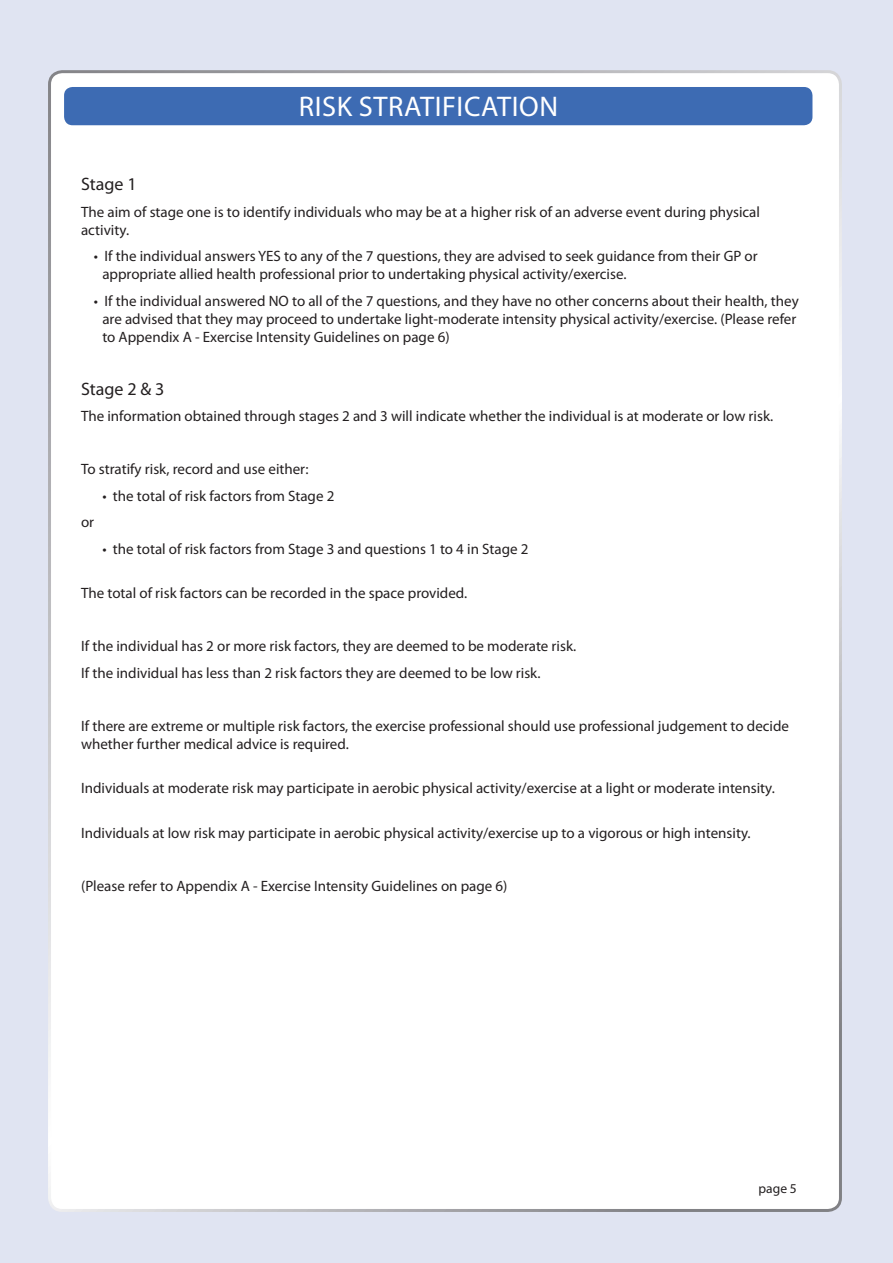
<style>
.page{position:relative;width:893px;height:1263px;background:#e0e4f2}
.page>*{position:absolute;margin:0;border:0;box-sizing:border-box;transform-origin:0 0}
.t1{font:28.5px "Myriad Pro";letter-spacing:.02em;color:#fff}
.Prose{font:18px "Myriad Pro";color:#231f20}
.Prose-2{font:15px/18px "Myriad Pro";color:#231f20}
.t2{font:13.5px "Myriad Pro";color:#231f20}
</style>
<div class="page">
<div style="left:50px;top:72px;width:790px;height:1138px;background:#fff;border-radius:13px"></div>
<div style="left:64px;top:87px;width:748px;height:38px;background:#3d6bb3;border-radius:9px"></div>
<p class="t1" style="left:299px;top:89px;width:261px">RISK STRATIFICATION</p>
<p class="Prose" style="left:81px;top:173px;width:57px">Stage 1</p>
<p class="Prose-2" style="left:81px;top:203px;width:680px">The aim of stage one is to identify individuals who may be at a higher risk of an adverse event during physical activity.</p>
<p class="Prose-2" style="left:102px;top:247px;width:657px;text-indent:-9px">• If the individual answers YES to any of the 7 questions, they are advised to seek guidance from their GP or appropriate allied health professional prior to undertaking physical activity/exercise.</p>
<p class="Prose-2" style="left:102px;top:292px;width:698px;text-indent:-9px">• If the individual answered NO to all of the 7 questions, and they have no other concerns about their health, they are advised that they may proceed to undertake light-moderate intensity physical activity/exercise. (Please refer to Appendix A - Exercise Intensity Guidelines on page 6)</p>
<p class="Prose" style="left:81px;top:378px;width:85px">Stage 2 &amp; 3</p>
<p class="Prose-2" style="left:81px;top:407px;width:694px">The information obtained through stages 2 and 3 will indicate whether the individual is at moderate or low risk.</p>
<p class="Prose-2" style="left:81px;top:460px;width:229px">To stratify risk, record and use either:</p>
<p class="Prose-2" style="left:102px;top:487px;width:234px">• the total of risk factors from Stage 2</p>
<p class="Prose-2" style="left:81px;top:513px;width:15px">or</p>
<p class="Prose-2" style="left:102px;top:540px;width:428px">• the total of risk factors from Stage 3 and questions 1 to 4 in Stage 2</p>
<p class="Prose-2" style="left:81px;top:584px;width:388px">The total of risk factors can be recorded in the space provided.</p>
<p class="Prose-2" style="left:81px;top:637px;width:497px">If the individual has 2 or more risk factors, they are deemed to be moderate risk.</p>
<p class="Prose-2" style="left:81px;top:664px;width:461px">If the individual has less than 2 risk factors they are deemed to be low risk.</p>
<p class="Prose-2" style="left:81px;top:717px;width:709px">If there are extreme or multiple risk factors, the exercise professional should use professional judgement to decide whether further medical advice is required.</p>
<p class="Prose-2" style="left:81px;top:779px;width:695px">Individuals at moderate risk may participate in aerobic physical activity/exercise at a light or moderate intensity.</p>
<p class="Prose-2" style="left:81px;top:824px;width:671px">Individuals at low risk may participate in aerobic physical activity/exercise up to a vigorous or high intensity.</p>
<p class="Prose-2" style="left:81px;top:877px;width:428px">(Please refer to Appendix A - Exercise Intensity Guidelines on page 6)</p>
<p class="t2" style="left:759px;top:1180px;width:40px">page 5</p>
</div>
